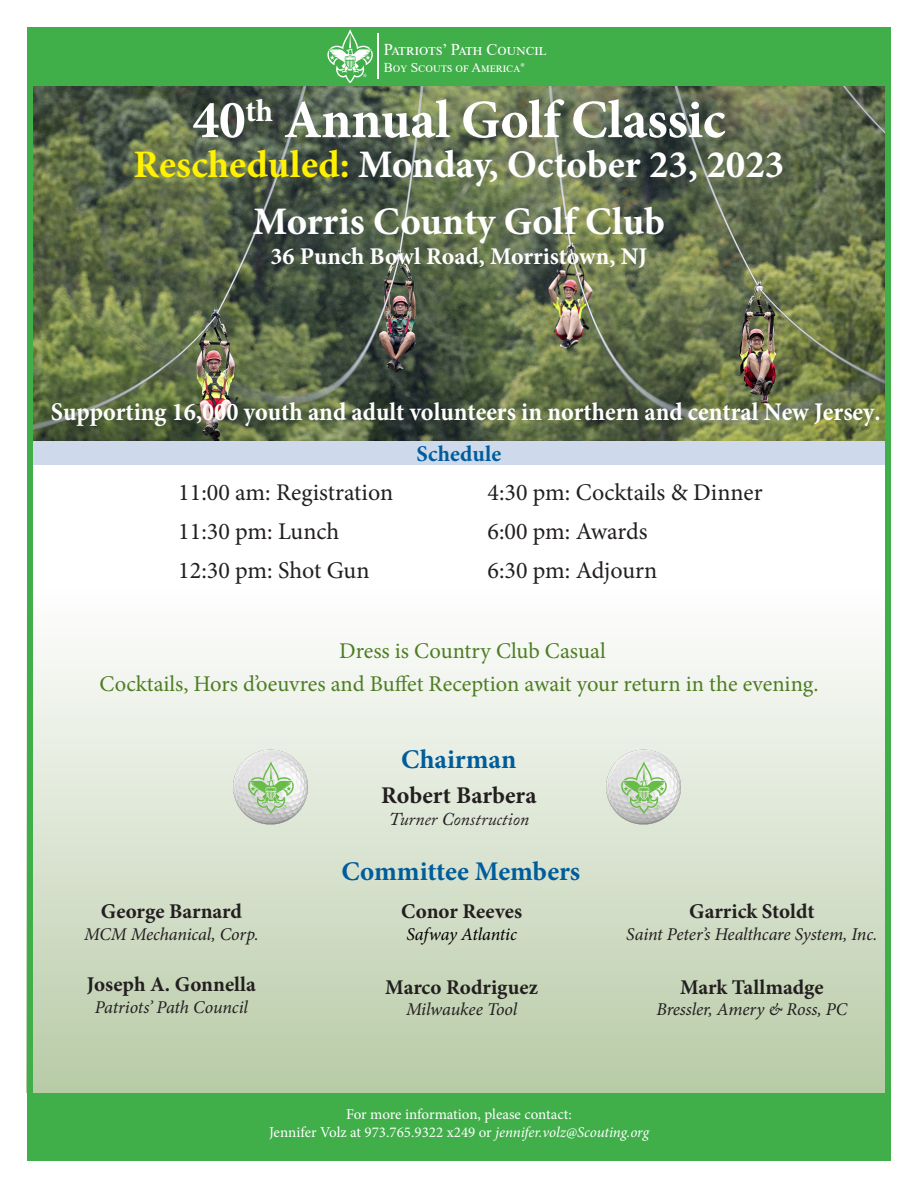
<style>
.page{position:relative;width:918px;height:1188px;background:#fff}
.page>*{position:absolute;margin:0;border:0;box-sizing:border-box;transform-origin:0 0}
.t1{font:700 54px "Minion Pro";letter-spacing:-.01em;color:#fff}
.t2{font:700 39px "Minion Pro";color:#fff}
.t3{font:700 27px "Minion Pro";color:#005d9c}
.t4{font:700 25.5px "Minion Pro";color:#fff;scale:.95 1}
.t5{font:24px "Minion Pro";color:#231f20}
.t6{font:700 24px "Minion Pro";color:#fff}
.t7{font:700 24px "Minion Pro";color:#231f20}
.t8{font:22.5px "Minion Pro";color:#4e7d23}
.t9{font:700 22.5px "Minion Pro";letter-spacing:.005em;color:#005d9c}
.t10{font:700 21px "Minion Pro";color:#231f20}
.t11{font:italic 18px "Minion Pro";letter-spacing:-.01em;color:#231f20}
.t12{font:italic 18px "Adobe Caslon Pro";color:#231f20}
.t13{font:italic 18px "Minion Pro";letter-spacing:-.01em;color:#000}
.t14{font:16.5px "Times New Roman";color:#fff}
.t15{font:15px "Minion Pro";color:#fff}
.t16{font:13.5px "Times New Roman";color:#fff}
.s1{font-family:"Minion Pro"}
.s2{color:#fff101}
.s3{font-style:italic}
</style>
<div class="page">
<div style="left:27px;top:530px;width:864px;height:563px;background:linear-gradient(to bottom,#fff,#b9cba8)"></div>
<img style="left:34px;top:86px;width:850px;height:355px">
<div style="left:27px;top:441px;width:864px;height:24px;background:#cedaeb"></div>
<div style="left:27px;top:27px;width:864px;height:1134px;border:6px solid #40ae49"></div>
<div style="left:29px;top:32px;width:860px;height:54px;background:#40ae49"></div>
<div style="left:27px;top:1093px;width:864px;height:64px;background:#40ae49"></div>
<svg style="left:327px;top:29px;width:46px;height:54px"></svg>
<hr style="left:377px;top:33px;width:2px;height:46px;background:#fff">
<img style="left:599px;top:729px;width:91px;height:117px">
<img style="left:225px;top:729px;width:91px;height:117px">
<p class="t14" style="left:384px;top:38px;width:164px">Patriots’ Path Council</p>
<p class="t16" style="left:384px;top:57px;width:142px">Boy Scouts of America<span class="s1">®</span></p>
<p class="t1" style="left:192px;top:82px;width:535px">40<sup>th</sup> Annual Golf Classic</p>
<p class="t2" style="left:134px;top:137px;width:652px"><span class="s2">Rescheduled:</span> Monday, October 23, 2023</p>
<p class="t2" style="left:253px;top:194px;width:414px">Morris County Golf Club</p>
<p class="t6" style="left:271px;top:239px;width:378px">36 Punch Bowl Road, Morristown, NJ</p>
<p class="t4" style="left:51px;top:394px;width:875px">Supporting 16,000 youth and adult volunteers in northern and central New Jersey.</p>
<p class="t5" style="left:178px;top:476px;width:216px">11:00 am: Registration</p>
<p class="t5" style="left:178px;top:515px;width:162px">11:30 pm: Lunch</p>
<p class="t5" style="left:178px;top:554px;width:193px">12:30 pm: Shot Gun</p>
<p class="t9" style="left:417px;top:438px;width:86px">Schedule</p>
<p class="t5" style="left:488px;top:476px;width:277px">4:30 pm: Cocktails &amp; Dinner</p>
<p class="t5" style="left:488px;top:515px;width:162px">6:00 pm: Awards</p>
<p class="t5" style="left:488px;top:554px;width:171px">6:30 pm: Adjourn</p>
<p class="t8" style="left:339px;top:636px;width:268px">Dress is Country Club Casual</p>
<p class="t8" style="left:99px;top:669px;width:721px">Cocktails, Hors d’oeuvres and Buffet Reception await your return in the evening.</p>
<p class="t3" style="left:401px;top:740px;width:117px">Chairman</p>
<p class="t7" style="left:381px;top:779px;width:157px">Robert Barbera</p>
<p class="t12" style="left:389px;top:808px;width:142px">Turner Construction</p>
<p class="t10" style="left:101px;top:897px;width:143px">George Barnard</p>
<p class="t11" style="left:84px;top:922px;width:176px">MCM Mechanical, Corp.</p>
<p class="t10" style="left:87px;top:970px;width:170px">Joseph A. Gonnella</p>
<p class="t11" style="left:95px;top:995px;width:155px">Patriots’ Path Council</p>
<p class="t3" style="left:341px;top:853px;width:240px">Committee Members</p>
<p class="t10" style="left:401px;top:897px;width:122px">Conor Reeves</p>
<p class="t13" style="left:406px;top:922px;width:112px">Safway Atlantic</p>
<p class="t10" style="left:385px;top:972px;width:154px">Marco Rodriguez</p>
<p class="t11" style="left:406px;top:997px;width:113px">Milwaukee Tool</p>
<p class="t10" style="left:689px;top:897px;width:127px">Garrick Stoldt</p>
<p class="t11" style="left:626px;top:922px;width:253px">Saint Peter’s Healthcare System, Inc.</p>
<p class="t10" style="left:680px;top:972px;width:145px">Mark Tallmadge</p>
<p class="t11" style="left:657px;top:997px;width:192px">Bressler, Amery &amp; Ross, PC</p>
<p class="t15" style="left:346px;top:1104px;width:227px">For more information, please contact:</p>
<p class="t15" style="left:269px;top:1122px;width:381px">Jennifer Volz at 973.765.9322 x249 or <span class="s3">jennifer.volz@Scouting.org</span></p>
</div>
